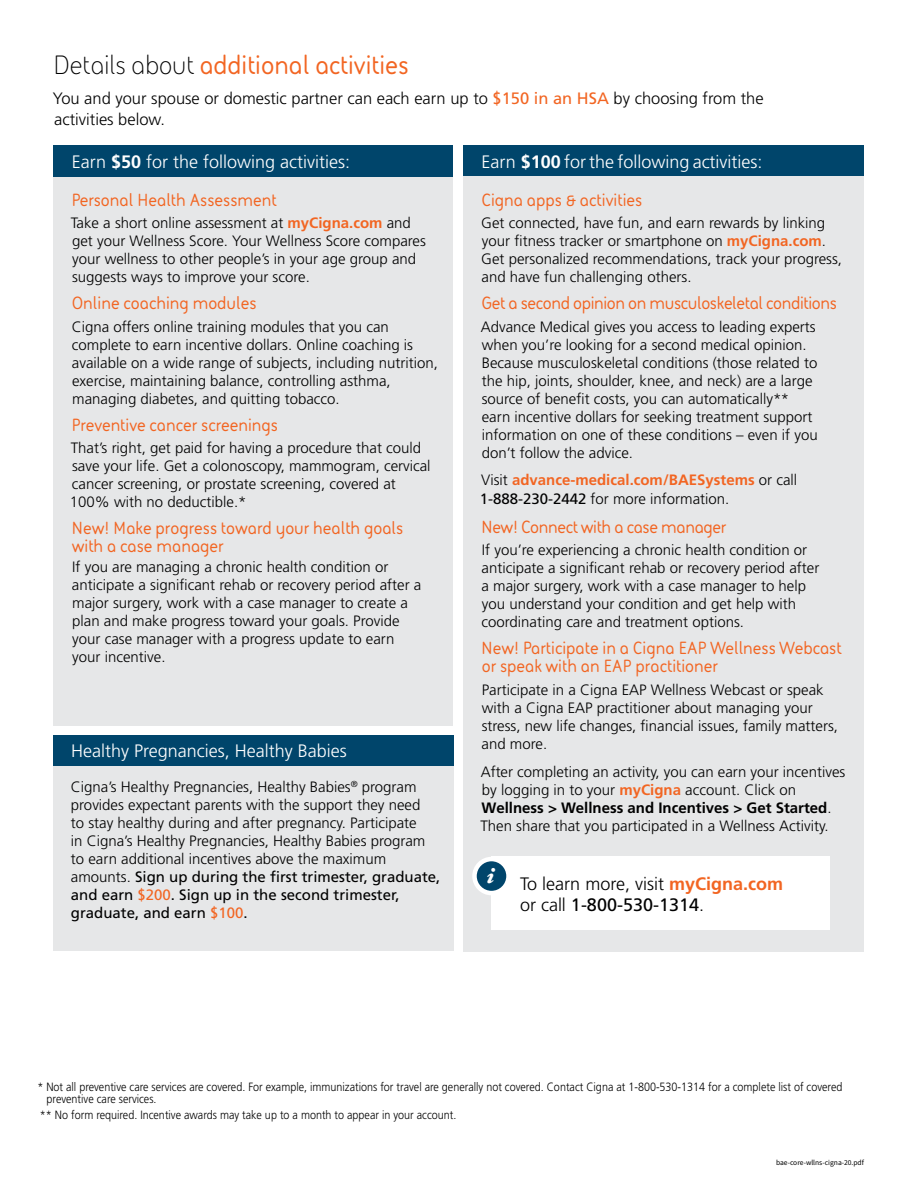
<style>
.page{position:relative;width:918px;height:1188px;background:#fff}
.page>*{position:absolute;margin:0;border:0;box-sizing:border-box;transform-origin:0 0}
.Body{font:700 27px "BAE Systems";color:#f26522}
.t1{font:italic 900 21px "Hoefler Text";color:#fff}
.orange_h3{font:700 18px/18px "BAE Systems";color:#f26522}
.Body-2{font:300 18px "Frutiger LT Std";color:#fff}
.orange_h3-2{font:700 18px "BAE Systems";letter-spacing:-.02em;color:#f26522}
.Body-3{font:300 18px/21.6px "Frutiger LT Std";color:#000}
.Body-4{font:700 18px "BAE Systems";color:#f26522}
.Body-5{font:300 16.5px/21px "Frutiger LT Std";color:#000}
.Body-6{font:300 15px/18px "Frutiger LT Std";color:#000}
.sub-body{font:300 15px/18px "Frutiger LT Std";color:#000}
.orange_h3-3{font:300 15px/18px "Frutiger LT Std";color:#000}
.t2{font:300 12px/12px "Frutiger LT Std";color:#000;scale:.9 1}
.t3{font:7.5px "Source Sans Pro";color:#000}
.s1{font-weight:400;color:#000}
.s2{font-weight:400;color:#f26522}
.s3{font-weight:700}
.s4{font-weight:700;color:#f26522}
.s5{font-weight:400}
</style>
<div class="page">
<div style="left:463px;top:145px;width:401px;height:32px;background:#00456b"></div>
<div style="left:463px;top:176px;width:401px;height:775px;background:#e6e7e8"></div>
<div style="left:53px;top:176px;width:400px;height:549px;background:#e6e7e8"></div>
<div style="left:53px;top:145px;width:400px;height:32px;background:#00456b"></div>
<div style="left:491px;top:857px;width:339px;height:73px;background:#fff"></div>
<svg style="left:475px;top:859px;width:34px;height:34px"></svg>
<div style="left:472px;top:857px;width:39px;height:38px;border:4px solid #fff;border-radius:50%"></div>
<div style="left:53px;top:735px;width:400px;height:31px;background:#00456b"></div>
<div style="left:53px;top:766px;width:400px;height:185px;background:#e6e7e8"></div>
<p class="Body" style="left:53px;top:46px;width:357px"><span class="s1">Details about</span> additional activities</p>
<p class="Body-5" style="left:53px;top:88px;width:712px">You and your spouse or domestic partner can each earn up to <span class="s2">$150 in an HSA</span> by choosing from the activities below.</p>
<p class="Body-2" style="left:72px;top:152px;width:280px">Earn <span class="s3">$50</span> for the following activities:</p>
<p class="orange_h3" style="left:71px;top:190px;width:207px">Personal Health Assessment</p>
<p class="Body-6" style="left:71px;top:214px;width:357px">Take a short online assessment at <span class="s4">myCigna.com</span> and get your Wellness Score. Your Wellness Score compares your wellness to other people’s in your age group and suggests ways to improve your score.</p>
<p class="orange_h3" style="left:72px;top:294px;width:186px">Online coaching modules</p>
<p class="Body-6" style="left:72px;top:318px;width:368px">Cigna offers online training modules that you can complete to earn incentive dollars. Online coaching is available on a wide range of subjects, including nutrition, exercise, maintaining balance, controlling asthma, managing diabetes, and quitting tobacco.</p>
<p class="orange_h3" style="left:71px;top:415px;width:208px">Preventive cancer screenings</p>
<p class="Body-6" style="left:70px;top:439px;width:362px">That’s right, get paid for having a procedure that could save your life. Get a colonoscopy, mammogram, cervical cancer screening, or prostate screening, covered at 100% with no deductible.*</p>
<p class="orange_h3" style="left:71px;top:519px;width:333px">New! Make progress toward your health goals with a case manager</p>
<p class="orange_h3-3" style="left:72px;top:558px;width:351px">If you are managing a chronic health condition or anticipate a significant rehab or recovery period after a major surgery, work with a case manager to create a plan and make progress toward your goals. Provide your case manager with a progress update to earn your incentive.</p>
<p class="Body-2" style="left:481px;top:152px;width:283px">Earn <span class="s3">$100</span> for the following activities:</p>
<p class="Body-4" style="left:481px;top:187px;width:162px">Cigna apps &amp; activities</p>
<p class="Body-6" style="left:481px;top:214px;width:362px">Get connected, have fun, and earn rewards by linking your fitness tracker or smartphone on <span class="s4">myCigna.com</span>.<br>Get personalized recommendations, track your progress, and have fun challenging others.</p>
<p class="orange_h3-2" style="left:481px;top:291px;width:357px">Get a second opinion on musculoskeletal conditions</p>
<p class="Body-6" style="left:481px;top:318px;width:339px">Advance Medical gives you access to leading experts when you’re looking for a second medical opinion.<br>Because musculoskeletal conditions (those related to the hip, joints, shoulder, knee, and neck) are a large source of benefit costs, you can automatically** earn incentive dollars for seeking treatment support information on one of these conditions – even if you don’t follow the advice.</p>
<p class="Body-6" style="left:480px;top:470px;width:319px;line-height:19.5px">Visit <span class="s4">advance-medical.com/BAESystems</span> or call<br><span class="s5">1-888-230-2442</span> for more information.</p>
<p class="orange_h3-2" style="left:481px;top:514px;width:247px">New! Connect with a case manager</p>
<p class="Body-6" style="left:482px;top:541px;width:339px">If you’re experiencing a chronic health condition or anticipate a significant rehab or recovery period after a major surgery, work with a case manager to help you understand your condition and get help with coordinating care and treatment options.</p>
<p class="orange_h3" style="left:481px;top:639px;width:362px">New! Participate in a Cigna EAP Wellness Webcast or speak with an EAP practitioner</p>
<p class="Body-6" style="left:482px;top:681px;width:358px">Participate in a Cigna EAP Wellness Webcast or speak with a Cigna EAP practitioner about managing your stress, new life changes, financial issues, family matters, and more.</p>
<p class="Body-6" style="left:480px;top:763px;width:366px">After completing an activity, you can earn your incentives by logging in to your <span class="s4">myCigna</span> account. Click on <span class="s3">Wellness &gt; Wellness and Incentives &gt; Get Started</span>.<br>Then share that you participated in a Wellness Activity.</p>
<p class="Body-2" style="left:71px;top:741px;width:277px">Healthy Pregnancies, Healthy Babies</p>
<p class="sub-body" style="left:71px;top:778px;width:371px">Cigna’s Healthy Pregnancies, Healthy Babies<sup>®</sup> program provides expectant parents with the support they need<br>to stay healthy during and after pregnancy. Participate<br>in Cigna’s Healthy Pregnancies, Healthy Babies program to earn additional incentives above the maximum amounts. <span class="s5">Sign up during the first trimester, graduate, and earn</span> <span class="s2">$200</span><span class="s5">. Sign up in the second trimester, graduate, and earn</span> <span class="s2">$100</span><span class="s5">.</span></p>
<p class="t1" style="left:487px;top:863px;width:9px">i</p>
<p class="Body-3" style="left:520px;top:873px;width:265px">To learn more, visit <span class="s4">myCigna.com </span>or call <span class="s5">1-800-530-1314</span>.</p>
<p class="t2" style="left:47px;top:1081px;width:886px;text-indent:-9px">* Not all preventive care services are covered. For example, immunizations for travel are generally not covered. Contact Cigna at 1-800-530-1314 for a complete list of covered preventive care services.</p>
<p class="t2" style="left:40px;top:1109px;width:464px">** No form required. Incentive awards may take up to a month to appear in your account.</p>
<p class="t3" style="left:776px;top:1158px;width:89px">bae-core-wllns-cigna-20.pdf</p>
</div>
